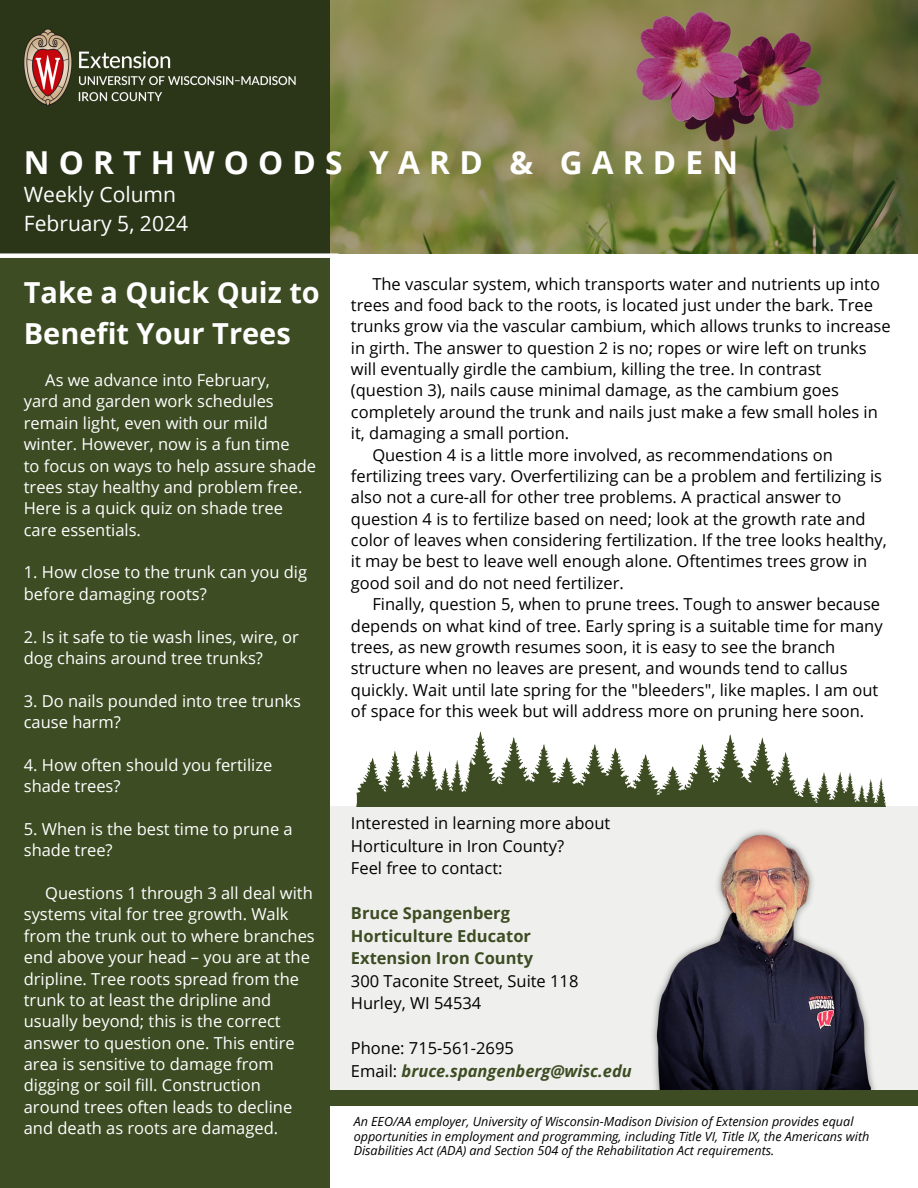
<style>
.page{position:relative;width:918px;height:1188px;background:#fff}
.page>*{position:absolute;margin:0;border:0;box-sizing:border-box;transform-origin:0 0}
.t1{font:700 31.65px "Open Sans";letter-spacing:.29em;color:#fff}
.t2{font:700 28.95px/40.5px "Open Sans";color:#fff}
.t3{font:21px/29.2px "Open Sans";color:#fff}
.t4{font:16.5px/22.5px "Open Sans";color:#000}
.t5{font:16.5px/21.3px "Open Sans";color:#fff}
.t6{font:700 16.5px/22.5px "Open Sans";color:#3d4c23}
.t7{font:italic 700 16.5px/22.5px "Open Sans";color:#3d4c23}
.t8{font:italic 12.6px/14.7px "Open Sans";color:#000}
.s1{font-weight:400;color:#000}
.s2{font-weight:400;font-style:normal;color:#000}
</style>
<div class="page">
<div style="left:0;top:0;width:329px;height:1188px;background:#3d4c23"></div>
<svg style="left:0;top:0;width:918px;height:253px;background:#65643b"></svg>
<div style="left:329px;top:806px;width:589px;height:290px;background:#eff0ed"></div>
<svg style="left:356px;top:731px;width:530px;height:75px"></svg>
<img style="left:24px;top:29px;width:281px;height:77px">
<img style="left:652px;top:830px;width:223px;height:260px">
<div style="left:329px;top:1090px;width:589px;height:15px;background:#3d4c23"></div>
<div style="left:0;top:253px;width:339px;height:5px;background:#fff"></div>
<h4 class="t1" style="left:24px;top:140px;width:716px">NORTHWOODS YARD &amp; GARDEN</h4>
<h4 class="t3" style="left:24px;top:179px;width:166px">Weekly Column<br>February 5, 2024</h4>
<h4 class="t2" style="left:24px;top:272px;width:298px">Take a Quick Quiz to<br>Benefit Your Trees</h4>
<h4 class="t5" style="left:24px;top:369px;width:294px;text-indent:21px">As we advance into February,<br>yard and garden work schedules remain light, even with our mild winter. However, now is a fun time<br>to focus on ways to help assure shade trees stay healthy and problem free.<br>Here is a quick quiz on shade tree care essentials.</h4>
<h4 class="t5" style="left:24px;top:561px;width:285px">1. How close to the trunk can you dig before damaging roots?</h4>
<h2 class="t5" style="left:24px;top:626px;width:277px">2. Is it safe to tie wash lines, wire, or dog chains around tree trunks?</h2>
<h4 class="t5" style="left:24px;top:690px;width:279px">3. Do nails pounded into tree trunks cause harm?</h4>
<p class="t5" style="left:24px;top:754px;width:250px">4. How often should you fertilize shade trees?</p>
<h4 class="t5" style="left:24px;top:818px;width:270px">5. When is the best time to prune a shade tree?</h4>
<h4 class="t5" style="left:24px;top:882px;width:293px;text-indent:21px">Questions 1 through 3 all deal with systems vital for tree growth. Walk from the trunk out to where branches end above your head – you are at the dripline. Tree roots spread from the trunk to at least the dripline and usually beyond; this is the correct answer to question one. This entire area is sensitive to damage from digging or soil fill. Construction around trees often leads to decline and death as roots are damaged.</h4>
<p class="t4" style="left:372px;top:272px;width:509px">The vascular system, which transports water and nutrients up into</p>
<p class="t4" style="left:351px;top:293px;width:523px">trees and food back to the roots, is located just under the bark. Tree</p>
<p class="t4" style="left:351px;top:315px;width:541px">trunks grow via the vascular cambium, which allows trunks to increase</p>
<p class="t4" style="left:351px;top:336px;width:517px">in girth. The answer to question 2 is no; ropes or wire left on trunks</p>
<p class="t4" style="left:351px;top:357px;width:472px">will eventually girdle the cambium, killing the tree. In contrast</p>
<p class="t4" style="left:351px;top:379px;width:489px">(question 3), nails cause minimal damage, as the cambium goes</p>
<p class="t4" style="left:351px;top:400px;width:528px">completely around the trunk and nails just make a few small holes in</p>
<p class="t4" style="left:351px;top:421px;width:220px">it, damaging a small portion.</p>
<p class="t4" style="left:372px;top:443px;width:462px">Question 4 is a little more involved, as recommendations on</p>
<p class="t4" style="left:351px;top:464px;width:533px">fertilizing trees vary. Overfertilizing can be a problem and fertilizing is</p>
<p class="t4" style="left:351px;top:486px;width:492px">also not a cure-all for other tree problems. A practical answer to</p>
<p class="t4" style="left:351px;top:507px;width:516px">question 4 is to fertilize based on need; look at the growth rate and</p>
<p class="t4" style="left:351px;top:528px;width:537px">color of leaves when considering fertilization. If the tree looks healthy,</p>
<p class="t4" style="left:351px;top:550px;width:518px">it may be best to leave well enough alone. Oftentimes trees grow in</p>
<p class="t4" style="left:351px;top:571px;width:274px">good soil and do not need fertilizer.</p>
<p class="t4" style="left:372px;top:592px;width:509px">Finally, question 5, when to prune trees. Tough to answer because</p>
<p class="t4" style="left:351px;top:614px;width:533px">depends on what kind of tree. Early spring is a suitable time for many</p>
<p class="t4" style="left:351px;top:635px;width:486px">trees, as new growth resumes soon, it is easy to see the branch</p>
<p class="t4" style="left:351px;top:657px;width:498px">structure when no leaves are present, and wounds tend to callus</p>
<p class="t4" style="left:351px;top:678px;width:529px">quickly. Wait until late spring for the "bleeders", like maples. I am out</p>
<p class="t4" style="left:351px;top:699px;width:515px">of space for this week but will address more on pruning here soon.</p>
<h3 class="t4" style="left:351px;top:812px;width:261px">Interested in learning more about<br>Horticulture in Iron County?<br>Feel free to contact:</h3>
<h4 class="t6" style="left:351px;top:902px;width:229px">Bruce Spangenberg<br>Horticulture Educator<br>Extension Iron County<br><span class="s1">300 Taconite Street, Suite 118<br>Hurley, WI 54534</span></h4>
<h4 class="t7" style="left:351px;top:1037px;width:282px"><span class="s2">Phone: 715-561-2695<br>Email:</span> bruce.spangenberg@wisc.edu</h4>
<h4 class="t8" style="left:354px;top:1114px;width:517px">An EEO/AA employer, University of Wisconsin-Madison Division of Extension provides equal opportunities in employment and programming, including Title VI, Title IX, the Americans with<br>Disabilities Act (ADA) and Section 504 of the Rehabilitation Act requirements.</h4>
</div>
